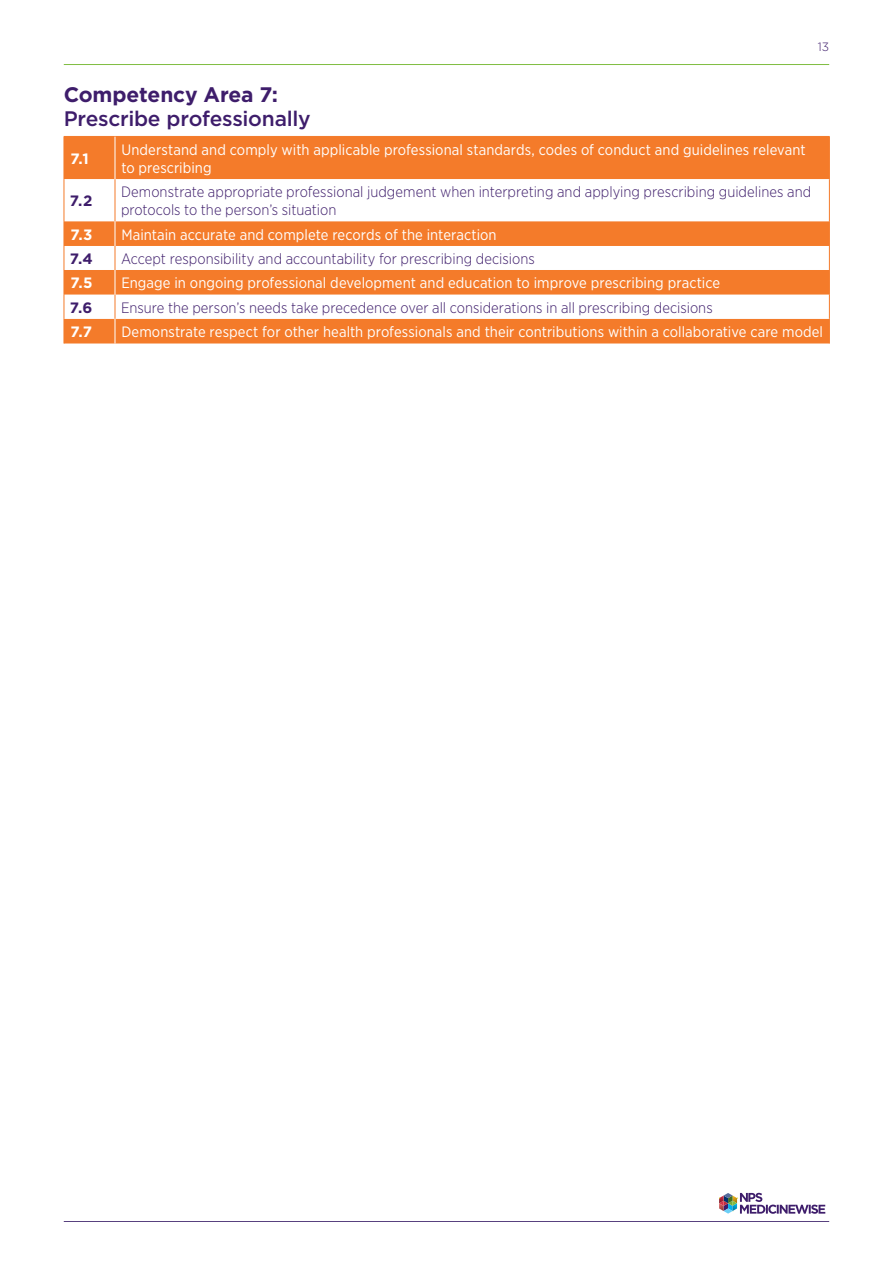
<style>
.page{position:relative;width:893px;height:1263px;background:#fff}
.page>*{position:absolute;margin:0;border:0;box-sizing:border-box;transform-origin:0 0}
.Heading_3{font:500 21px/24px "Gotham";letter-spacing:-.015em;color:#3e1d6b}
.Table_text_White{font:15px/18px "Gotham Narrow";letter-spacing:.005em;color:#fff}
.Table_text{font:300 15px/18px "Gotham Narrow";letter-spacing:.005em;color:#3e1d6b}
.Table_text_White-2{font:700 15px "Gotham";color:#fff}
.Table_text-2{font:700 15px "Gotham";color:#3e1d6b}
.t1{font:300 12px "Gotham";color:#3e1d6b}
.s1{font-weight:700}
</style>
<div class="page">
<hr style="left:64px;top:1221px;width:765px;height:1px;background:#58417f">
<svg style="left:719px;top:1193px;width:106px;height:21px"></svg>
<hr style="left:64px;top:64px;width:765px;height:1px;background:#7fbd41">
<div style="left:65px;top:137px;width:764px;height:206px;background:#f47b2a"></div>
<svg style="left:65px;top:179px;width:764px;height:140px"></svg>
<hr style="left:64px;top:179px;width:1px;height:42px;background:#f47b2a">
<hr style="left:829px;top:179px;width:1px;height:42px;background:#f47b2a">
<hr style="left:64px;top:136px;width:51px;height:1px;background:#f47b2a">
<hr style="left:64px;top:137px;width:1px;height:42px;background:#f47b2a">
<hr style="left:115px;top:136px;width:715px;height:1px;background:#f47b2a">
<hr style="left:829px;top:137px;width:1px;height:42px;background:#f47b2a">
<svg style="left:64px;top:221px;width:1px;height:122px"></svg>
<svg style="left:829px;top:221px;width:1px;height:122px"></svg>
<hr style="left:115px;top:137px;width:1px;height:42px;background:#fff">
<hr style="left:115px;top:179px;width:1px;height:42px;background:#f47b2a">
<svg style="left:115px;top:221px;width:1px;height:122px"></svg>
<p class="t1" style="left:818px;top:39px;width:13px">13</p>
<p class="Heading_3" style="left:64px;top:82px;width:248px"><span class="s1">Competency Area 7:<br></span>Prescribe professionally</p>
<p class="Table_text_White-2" style="left:70px;top:149px;width:20px">7.1</p>
<p class="Table_text_White" style="left:121px;top:140px;width:686px">Understand and comply with applicable professional standards, codes of conduct and guidelines relevant to prescribing</p>
<p class="Table_text-2" style="left:70px;top:191px;width:24px">7.2</p>
<p class="Table_text" style="left:121px;top:183px;width:692px">Demonstrate appropriate professional judgement when interpreting and applying prescribing guidelines and protocols to the person’s situation</p>
<p class="Table_text_White-2" style="left:70px;top:224px;width:24px">7.3</p>
<p class="Table_text_White" style="left:121px;top:225px;width:377px">Maintain accurate and complete records of the interaction</p>
<p class="Table_text-2" style="left:70px;top:249px;width:24px">7.4</p>
<p class="Table_text" style="left:121px;top:249px;width:415px">Accept responsibility and accountability for prescribing decisions</p>
<p class="Table_text_White-2" style="left:70px;top:273px;width:24px">7.5</p>
<p class="Table_text_White" style="left:121px;top:274px;width:600px">Engage in ongoing professional development and education to improve prescribing practice</p>
<p class="Table_text-2" style="left:70px;top:297px;width:24px">7.6</p>
<p class="Table_text" style="left:121px;top:298px;width:593px">Ensure the person’s needs take precedence over all considerations in all prescribing decisions</p>
<p class="Table_text_White-2" style="left:70px;top:322px;width:23px">7.7</p>
<p class="Table_text_White" style="left:121px;top:323px;width:703px">Demonstrate respect for other health professionals and their contributions within a collaborative care model</p>
</div>
